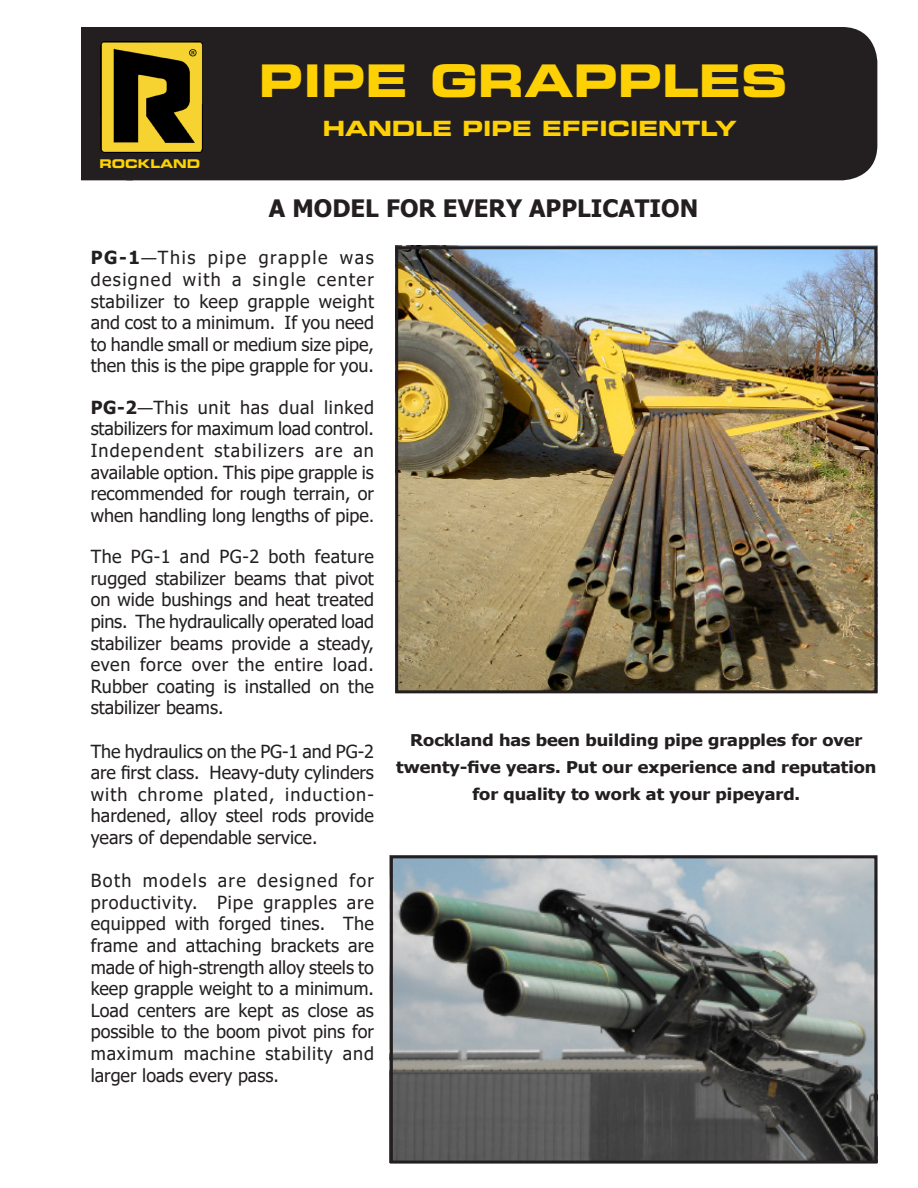
<style>
.page{position:relative;width:918px;height:1188px;background:#fff}
.page>*{position:absolute;margin:0;border:0;box-sizing:border-box;transform-origin:0 0}
.t1{font:45px "Eurostile Bold Extended Two";color:#fed105}
.t2{font:700 24px "Tahoma";color:#231f20}
.t3{font:21px "Eurostile Bold Extended Two";color:#fed105}
.t4{font:18px/21.6px "Tahoma";color:#231f20;text-align:justify}
.t5{font:700 16.2px/27px "Tahoma";color:#231f20;text-align:center;scale:1.11 1}
.t6{font:12px "Eurostile Bold Extended Two";color:#fed304}
.s1{font-weight:700}
.s2{font-size:16.5px}
</style>
<div class="page">
<div style="left:97px;top:28px;width:779px;height:151px;background:#231f20;border-radius:34px"></div>
<div style="left:95px;top:27px;width:782px;height:153px;border:3px solid #231f20;border-radius:34px"></div>
<div style="left:82px;top:28px;width:49px;height:151px;background:#231f20"></div>
<div style="left:81px;top:27px;width:52px;height:153px;border:3px solid #231f20"></div>
<div style="left:103px;top:30px;width:35px;height:148px;background:#231f20"></div>
<img style="left:101px;top:41px;width:101px;height:111px">
<img style="left:394px;top:859px;width:479px;height:301px">
<div style="left:390px;top:855px;width:487px;height:309px;border:3px solid #231f20"></div>
<img style="left:399px;top:250px;width:474px;height:439px">
<div style="left:395px;top:246px;width:482px;height:447px;border:3px solid #231f20"></div>
<p class="t1" style="left:259px;top:49px;width:530px">PIPE GRAPPLES</p>
<p class="t6" style="left:99px;top:155px;width:102px">ROCKLAND</p>
<p class="t3" style="left:323px;top:114px;width:415px">HANDLE PIPE EFFICIENTLY</p>
<p class="t2" style="left:269px;top:192px;width:431px">A MODEL FOR EVERY APPLICATION</p>
<p class="t4" style="left:91px;top:248px;width:285px"><span class="s1">PG-1</span><span class="s2">—</span>This pipe grapple was designed with a single center stabilizer to keep grapple weight and cost to a minimum. If you need to handle small or medium size pipe, then this is the pipe grapple for you.</p>
<p class="t4" style="left:91px;top:397px;width:285px"><span class="s1">PG-2</span><span class="s2">—</span>This unit has dual linked stabilizers for maximum load control.<br>Independent stabilizers are an available option. This pipe grapple is recommended for rough terrain, or when handling long lengths of pipe<span class="s2">.</span></p>
<p class="t4" style="left:91px;top:547px;width:285px">The PG-1 and PG-2 both feature rugged stabilizer beams that pivot on wide bushings and heat treated pins. The hydraulically operated load stabilizer beams provide a steady, even force over the entire load.<br>Rubber coating is installed on the stabilizer beams.</p>
<p class="t4" style="left:91px;top:741px;width:285px">The hydraulics on the PG-1 and PG-2 are first class. Heavy-duty cylinders with chrome plated, induction&shy;hardened, alloy steel rods provide years of dependable service.</p>
<p class="t4" style="left:91px;top:871px;width:285px">Both models are designed for productivity. Pipe grapples are equipped with forged tines. The frame and attaching brackets are made of high-strength alloy steels to keep grapple weight to a minimum.<br>Load centers are kept as close as possible to the boom pivot pins for maximum machine stability and larger loads every pass.</p>
<p class="t5" style="left:396px;top:727px;width:434px">Rockland has been building pipe grapples for over twenty-five years. Put our experience and reputation for quality to work at your pipeyard.</p>
</div>
